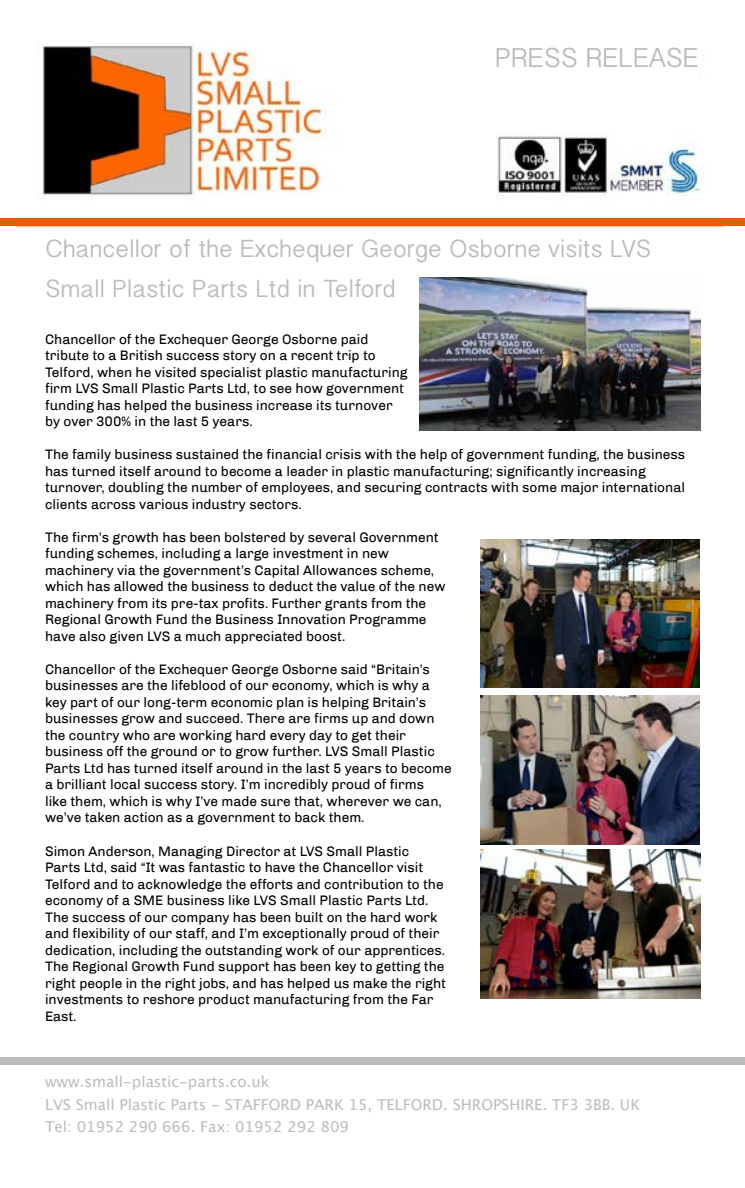
<style>
.page{position:relative;width:745px;height:1188px;background:#fff}
.page>*{position:absolute;margin:0;border:0;box-sizing:border-box;transform-origin:0 0}
.t1{font:27.5px "Khmer Sangam MN";color:#bcbcbc}
.t2{font:25px/40px "Khmer Sangam MN";color:#bcbcbc}
.t3{font:15px/22.5px "Lucida Grande";color:#bcbcbc}
.t4{font:13.75px/16.5px "Chivo";color:#000}
</style>
<div class="page">
<img style="left:17px;top:45px;width:705px;height:183px">
<div style="left:0;top:218px;width:744px;height:8px;background:#ea5b0b"></div>
<div style="left:479px;top:38px;width:219px;height:54px;background:#fff"></div>
<div style="left:0;top:1056px;width:744px;height:8px;background:#bcbcbc"></div>
<img style="left:419px;top:277px;width:280px;height:154px">
<img style="left:480px;top:539px;width:219px;height:148px">
<img style="left:480px;top:695px;width:219px;height:149px">
<img style="left:480px;top:849px;width:220px;height:149px">
<h1 class="t1" style="left:495px;top:41px;width:205px">PRESS RELEASE</h1>
<h2 class="t2" style="left:45px;top:228px;width:607px">Chancellor of the Exchequer George Osborne visits LVS<br>Small Plastic Parts Ltd in Telford</h2>
<p class="t4" style="left:45px;top:330px;width:364px">Chancellor of the Exchequer George Osborne paid tribute to a British success story on a recent trip to Telford, when he visited specialist plastic manufacturing firm LVS Small Plastic Parts Ltd, to see how government funding has helped the business increase its turnover by over 300% in the last 5 years.</p>
<p class="t4" style="left:45px;top:446px;width:641px">The family business sustained the financial crisis with the help of government funding, the business has turned itself around to become a leader in plastic manufacturing; significantly increasing turnover, doubling the number of employees, and securing contracts with some major international clients across various industry sectors.</p>
<p class="t4" style="left:45px;top:528px;width:401px">The firm’s growth has been bolstered by several Government funding schemes, including a large investment in new machinery via the government’s Capital Allowances scheme, which has allowed the business to deduct the value of the new machinery from its pre-tax profits. Further grants from the Regional Growth Fund the Business Innovation Programme have also given LVS a much appreciated boost.</p>
<p class="t4" style="left:45px;top:660px;width:408px">Chancellor of the Exchequer George Osborne said “Britain’s businesses are the lifeblood of our economy, which is why a key part of our long-term economic plan is helping Britain’s businesses grow and succeed. There are firms up and down the country who are working hard every day to get their business off the ground or to grow further. LVS Small Plastic Parts Ltd has turned itself around in the last 5 years to become a brilliant local success story. I’m incredibly proud of firms<br>like them, which is why I’ve made sure that, wherever we can, we’ve taken action as a government to back them.</p>
<p class="t4" style="left:45px;top:842px;width:402px">Simon Anderson, Managing Director at LVS Small Plastic Parts Ltd, said “It was fantastic to have the Chancellor visit Telford and to acknowledge the efforts and contribution to the economy of a SME business like LVS Small Plastic Parts Ltd.<br>The success of our company has been built on the hard work and flexibility of our staff, and I’m exceptionally proud of their dedication, including the outstanding work of our apprentices.<br>The Regional Growth Fund support has been key to getting the right people in the right jobs, and has helped us make the right investments to reshore product manufacturing from the Far East.</p>
<p class="t3" style="left:45px;top:1070px;width:596px">www.small-plastic-parts.co.uk<br>LVS Small Plastic Parts - STAFFORD PARK 15, TELFORD. SHROPSHIRE. TF3 3BB. UK<br>Tel: 01952 290 666. Fax: 01952 292 809</p>
</div>
